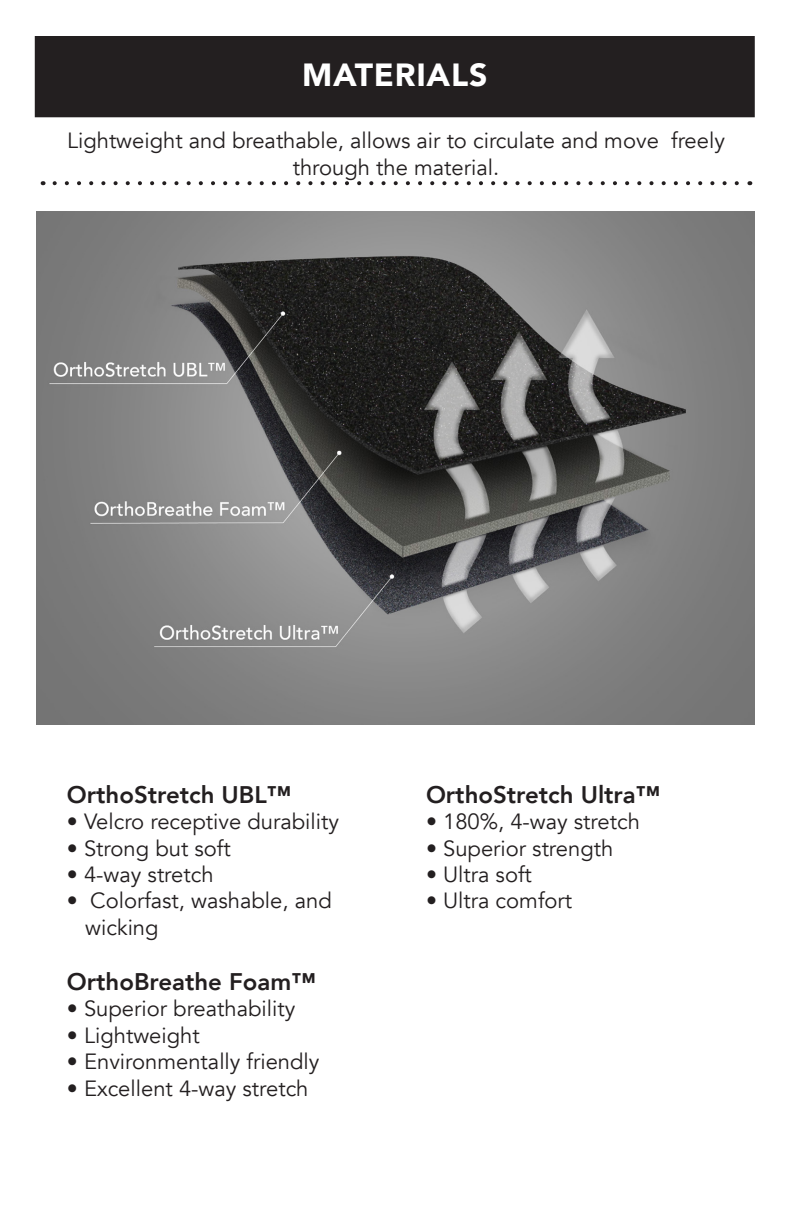
<style>
.page{position:relative;width:792px;height:1224px;background:#fff}
.page>*{position:absolute;margin:0;border:0;box-sizing:border-box;transform-origin:0 0}
.t1{font:900 32px "Avenir";letter-spacing:.025em;color:#fff}
.t2{font:800 24px "Avenir";color:#231f20}
.t3{font:22px/26.4px "Avenir";color:#231f20}
</style>
<div class="page">
<div style="left:36px;top:37px;width:718px;height:79px;background:#231f20"></div>
<div style="left:35px;top:36px;width:720px;height:81px;border:2px solid #231f20"></div>
<img style="left:36px;top:211px;width:719px;height:513px">
<svg style="left:55px;top:181px;width:684px;height:4px"></svg>
<p class="t1" style="left:302px;top:48px;width:187px">MATERIALS</p>
<p class="t3" style="left:67px;top:128px;width:659px;text-align:center">Lightweight and breathable, allows air to circulate and move freely through the material.</p>
<p class="t2" style="left:67px;top:776px;width:226px">OrthoStretch UBL™</p>
<p class="t3" style="left:67px;top:809px;width:274px">• Velcro receptive durability</p>
<p class="t3" style="left:67px;top:835px;width:165px">• Strong but soft</p>
<p class="t3" style="left:67px;top:862px;width:148px">• 4-way stretch</p>
<p class="t3" style="left:85px;top:888px;width:248px;text-indent:-18px">• Colorfast, washable, and wicking</p>
<p class="t2" style="left:67px;top:963px;width:250px">OrthoBreathe Foam™</p>
<p class="t3" style="left:67px;top:996px;width:230px">• Superior breathability</p>
<p class="t3" style="left:67px;top:1022px;width:134px">• Lightweight</p>
<p class="t3" style="left:67px;top:1049px;width:254px">• Environmentally friendly</p>
<p class="t3" style="left:67px;top:1075px;width:243px">• Excellent 4-way stretch</p>
<p class="t2" style="left:426px;top:776px;width:235px">OrthoStretch Ultra™</p>
<p class="t3" style="left:426px;top:809px;width:215px">• 180%, 4-way stretch</p>
<p class="t3" style="left:426px;top:835px;width:189px">• Superior strength</p>
<p class="t3" style="left:426px;top:862px;width:107px">• Ultra soft</p>
<p class="t3" style="left:426px;top:888px;width:148px">• Ultra comfort</p>
</div>
